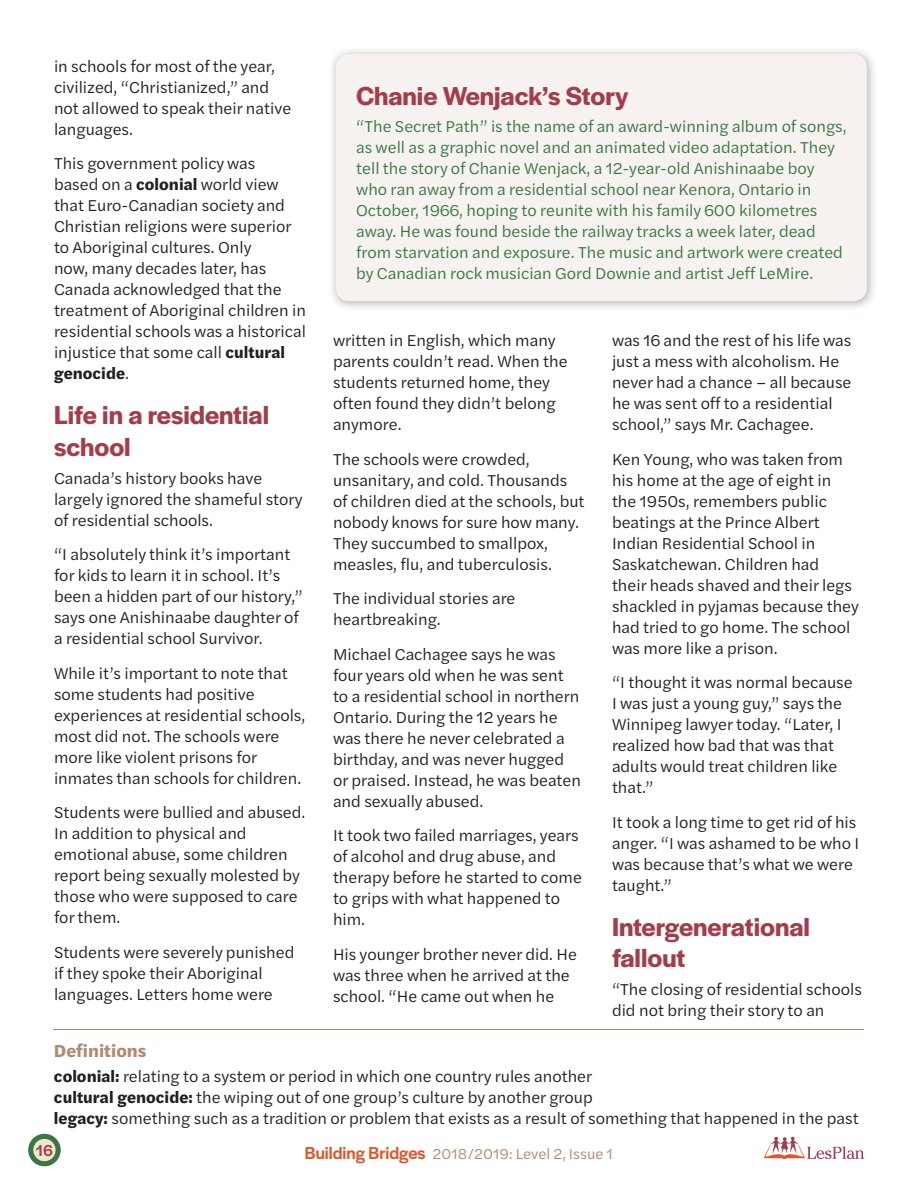
<style>
.page{position:relative;width:918px;height:1188px;background:#fff}
.page>*{position:absolute;margin:0;border:0;box-sizing:border-box;transform-origin:0 0}
.t1{font:600 27px/31.5px "Halyard Display";color:#a43c4b}
.t2{font:700 18px "Halyard Text";color:#b4886c}
.t3{font:16.5px/21px "Halyard Text";color:#231f20}
.t4{font:16.5px/21px "Halyard Text";color:#397746}
.t5{font:500 16.5px "Halyard Display";color:#a43c4b}
.t6{font:15px "Halyard Text";color:#b4886c}
.s1{font-weight:700}
.s2{font-family:"Halyard Display";font-weight:500;font-size:18px;color:#dd552a}
</style>
<div class="page">
<hr style="left:54px;top:1030px;width:810px;height:1px;background:#b4886c">
<div style="left:336px;top:54px;width:531px;height:247px;background:#f6f2ef;border-radius:14px"></div>
<svg style="left:28px;top:1134px;width:33px;height:32px"></svg>
<svg style="left:764px;top:1137px;width:100px;height:22px"></svg>
<p class="t3" style="left:54px;top:57px;width:239px">in schools for most of the year, civilized, “Christianized,” and not allowed to speak their native languages.</p>
<p class="t3" style="left:54px;top:155px;width:254px">This government policy was<br>based on a <span class="s1">colonial</span> world view that Euro-Canadian society and<br>Christian religions were superior to Aboriginal cultures. Only<br>now, many decades later, has<br>Canada acknowledged that the treatment of Aboriginal children in residential schools was a historical injustice that some call <span class="s1">cultural genocide</span>.</p>
<h1 class="t1" style="left:54px;top:402px;width:217px">Life in a residential school</h1>
<p class="t3" style="left:54px;top:469px;width:250px">Canada’s history books have largely ignored the shameful story of residential schools.</p>
<p class="t3" style="left:54px;top:546px;width:250px">“I absolutely think it’s important for kids to learn it in school. It’s been a hidden part of our history,” says one Anishinaabe daughter of a residential school Survivor.</p>
<p class="t3" style="left:54px;top:664px;width:253px">While it’s important to note that some students had positive experiences at residential schools, most did not. The schools were more like violent prisons for inmates than schools for children.</p>
<p class="t3" style="left:54px;top:804px;width:253px">Students were bullied and abused.<br>In addition to physical and emotional abuse, some children report being sexually molested by those who were supposed to care for them.</p>
<p class="t3" style="left:54px;top:943px;width:242px">Students were severely punished if they spoke their Aboriginal languages. Letters home were</p>
<h1 class="t1" style="left:356px;top:83px;width:274px">Chanie Wenjack’s Story</h1>
<p class="t4" style="left:356px;top:118px;width:492px">“The Secret Path” is the name of an award-winning album of songs, as well as a graphic novel and an animated video adaptation. They tell the story of Chanie Wenjack, a 12-year-old Anishinaabe boy who ran away from a residential school near Kenora, Ontario in October, 1966, hoping to reunite with his family 600 kilometres away. He was found beside the railway tracks a week later, dead from starvation and exposure. The music and artwork were created by Canadian rock musician Gord Downie and artist Jeff LeMire.</p>
<p class="t3" style="left:333px;top:332px;width:236px">written in English, which many parents couldn’t read. When the students returned home, they often found they didn’t belong anymore.</p>
<p class="t3" style="left:333px;top:450px;width:253px">The schools were crowded, unsanitary, and cold. Thousands of children died at the schools, but nobody knows for sure how many.<br>They succumbed to smallpox, measles, flu, and tuberculosis.</p>
<p class="t3" style="left:333px;top:590px;width:184px">The individual stories are heartbreaking.</p>
<p class="t3" style="left:333px;top:645px;width:250px">Michael Cachagee says he was four years old when he was sent to a residential school in northern<br>Ontario. During the 12 years he was there he never celebrated a birthday, and was never hugged or praised. Instead, he was beaten and sexually abused.</p>
<p class="t3" style="left:333px;top:827px;width:250px">It took two failed marriages, years of alcohol and drug abuse, and therapy before he started to come to grips with what happened to him.</p>
<p class="t3" style="left:333px;top:945px;width:246px">His younger brother never did. He was three when he arrived at the school. “He came out when he</p>
<p class="t3" style="left:612px;top:332px;width:241px">was 16 and the rest of his life was just a mess with alcoholism. He never had a chance – all because he was sent off to a residential school,” says Mr. Cachagee.</p>
<p class="t3" style="left:612px;top:450px;width:248px">Ken Young, who was taken from his home at the age of eight in the 1950s, remembers public beatings at the Prince Albert<br>Indian Residential School in<br>Saskatchewan. Children had<br>their heads shaved and their legs shackled in pyjamas because they had tried to go home. The school was more like a prison.</p>
<p class="t3" style="left:612px;top:674px;width:242px">“I thought it was normal because<br>I was just a young guy,” says the<br>Winnipeg lawyer today. “Later, I realized how bad that was that adults would treat children like that.”</p>
<p class="t3" style="left:612px;top:813px;width:249px">It took a long time to get rid of his anger. “I was ashamed to be who I was because that’s what we were taught.”</p>
<h1 class="t1" style="left:612px;top:914px;width:199px">Intergenerational fallout</h1>
<p class="t3" style="left:612px;top:981px;width:252px">“The closing of residential schools did not bring their story to an</p>
<p class="t2" style="left:54px;top:1044px;width:94px">Definitions</p>
<p class="t3" style="left:54px;top:1067px;width:806px"><span class="s1">colonial:</span> relating to a system or period in which one country rules another<br><span class="s1">cultural genocide:</span> the wiping out of one group’s culture by another group<br><span class="s1">legacy:</span> something such as a tradition or problem that exists as a result of something that happened in the past</p>
<p class="t5" style="left:36px;top:1144px;width:18px">16</p>
<p class="t6" style="left:305px;top:1148px;width:310px"><span class="s2">Building Bridges</span> 2018/2019: Level 2, Issue 1</p>
</div>
